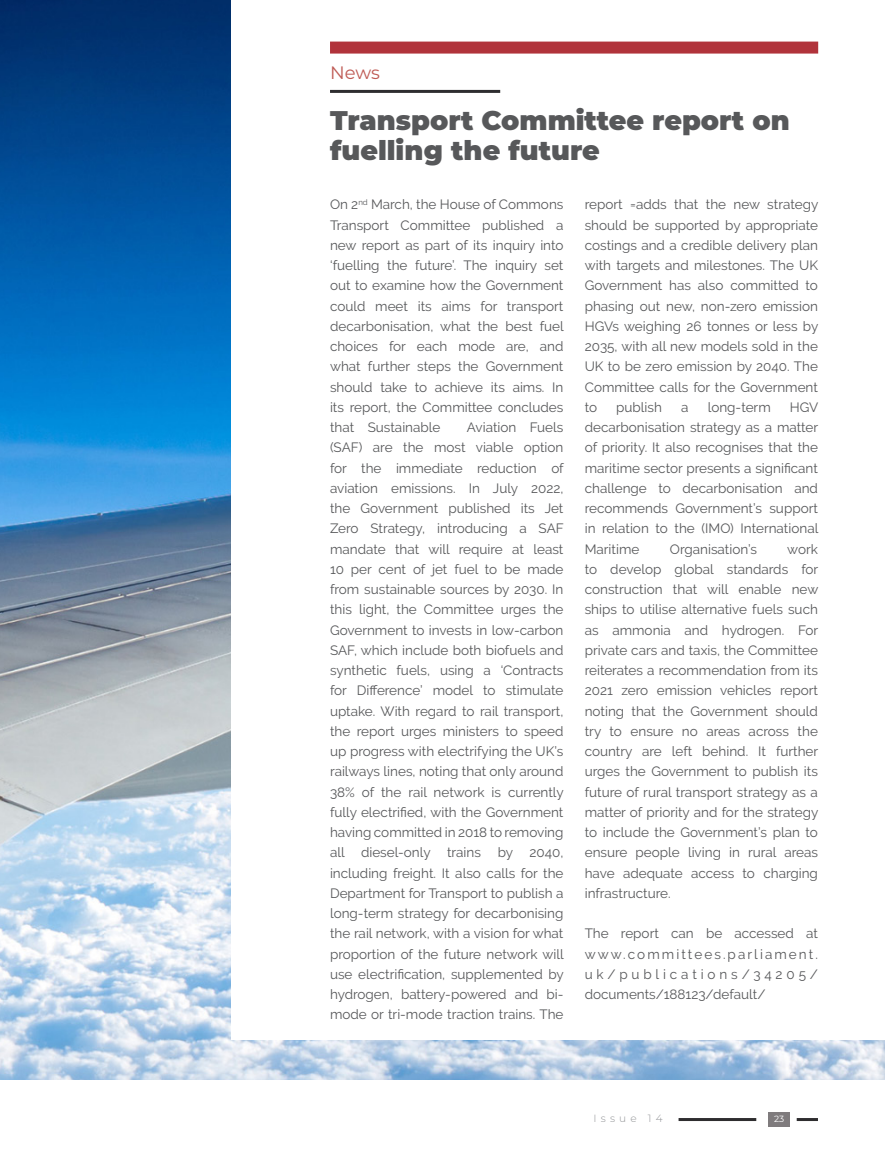
<style>
.page{position:relative;width:885px;height:1161px;background:#fff}
.page>*{position:absolute;margin:0;border:0;box-sizing:border-box;transform-origin:0 0}
.News_Headline{font:900 27px/30px "Montserrat";color:#57585a}
.t1{font:18px "Montserrat";color:#bf5b55}
.Body_Copy{font:13.5px/20.2px "Raleway";color:#57585a;text-align:justify}
.t2{font:300 10.5px "Montserrat";letter-spacing:.4em;color:#939598}
.t3{font:9px "Montserrat";color:#fff}
</style>
<div class="page">
<hr style="left:796px;top:1118px;width:21px;height:3px;background:#2e2d2f">
<hr style="left:678px;top:1118px;width:78px;height:3px;background:#2e2d2f">
<div style="left:768px;top:1112px;width:21px;height:15px;background:#7f7b7d"></div>
<img style="left:0;top:0;width:884px;height:1080px">
<div style="left:232px;top:0;width:652px;height:1039px;background:#fff"></div>
<div style="left:330px;top:42px;width:488px;height:12px;background:#b1333b"></div>
<hr style="left:330px;top:90px;width:170px;height:3px;background:#2e2d2f">
<p class="t1" style="left:330px;top:60px;width:51px">News</p>
<p class="News_Headline" style="left:330px;top:104px;width:461px">Transport Committee report on fuelling the future</p>
<p class="Body_Copy" style="left:330px;top:194px;width:235px">On 2<sup>nd</sup> March, the House of Commons Transport Committee published a new report as part of its inquiry into ‘fuelling the future’. The inquiry set out to examine how the Government could meet its aims for transport decarbonisation, what the best fuel choices for each mode are, and what further steps the Government should take to achieve its aims. In its report, the Committee concludes that Sustainable</p>
<p class="Body_Copy" style="left:330px;top:417px;width:235px;text-indent:137px">Aviation Fuels (SAF) are the most viable option for the immediate reduction of aviation emissions. In July 2022, the Government published its Jet Zero Strategy, introducing a SAF mandate that will require at least 10 per cent of jet fuel to be made from sustainable sources by 2030. In this light, the Committee urges the Government to invests in low-carbon SAF, which include both biofuels and synthetic fuels, using a ‘Contracts for Difference’ model to stimulate uptake. With regard to rail transport, the report urges ministers to speed up progress with electrifying the UK’s railways lines, noting that only around 38% of the rail network is currently fully electrified, with the Government having committed in 2018 to removing all diesel-only trains by 2040, including freight. It also calls for the Department for Transport to publish a long-term strategy for decarbonising the rail network, with a vision for what proportion of the future network will use electrification, supplemented by hydrogen, battery-powered and bi&shy;mode or tri-mode traction trains. The</p>
<p class="Body_Copy" style="left:584px;top:194px;width:235px">report =adds that the new strategy should be supported by appropriate costings and a credible delivery plan with targets and milestones. The UK Government has also committed to phasing out new, non-zero emission HGVs weighing 26 tonnes or less by 2035, with all new models sold in the UK to be zero emission by 2040. The Committee calls for the Government to</p>
<p class="Body_Copy" style="left:616px;top:397px;width:47px">publish</p>
<p class="Body_Copy" style="left:681px;top:397px;width:9px">a</p>
<p class="Body_Copy" style="left:707px;top:397px;width:65px">long-term</p>
<p class="Body_Copy" style="left:584px;top:397px;width:235px;text-indent:205px">HGV decarbonisation strategy as a matter of priority. It also recognises that the maritime sector presents a significant challenge to decarbonisation and recommends Government’s support in relation to the (IMO) International Maritime</p>
<p class="Body_Copy" style="left:584px;top:539px;width:235px;text-indent:202px">work to develop global standards for construction that will enable new ships to utilise alternative fuels such as ammonia and hydrogen. For private cars and taxis, the Committee reiterates a recommendation from its 2021 zero emission vehicles report noting that the Government should try to ensure no areas across the country are left behind. It further urges the Government to publish its future of rural transport strategy as a matter of priority and for the strategy to include the Government’s plan to ensure people living in rural areas have adequate access to charging infrastructure.</p>
<p class="Body_Copy" style="left:584px;top:923px;width:235px">The report can be accessed at www.committees.parliament. uk/publications/34205/ documents/188123/default/</p>
<p class="Body_Copy" style="left:670px;top:539px;width:89px">Organisation’s</p>
<p class="t2" style="left:593px;top:1111px;width:71px">Issue 14</p>
<p class="t3" style="left:774px;top:1113px;width:12px">23</p>
</div>
